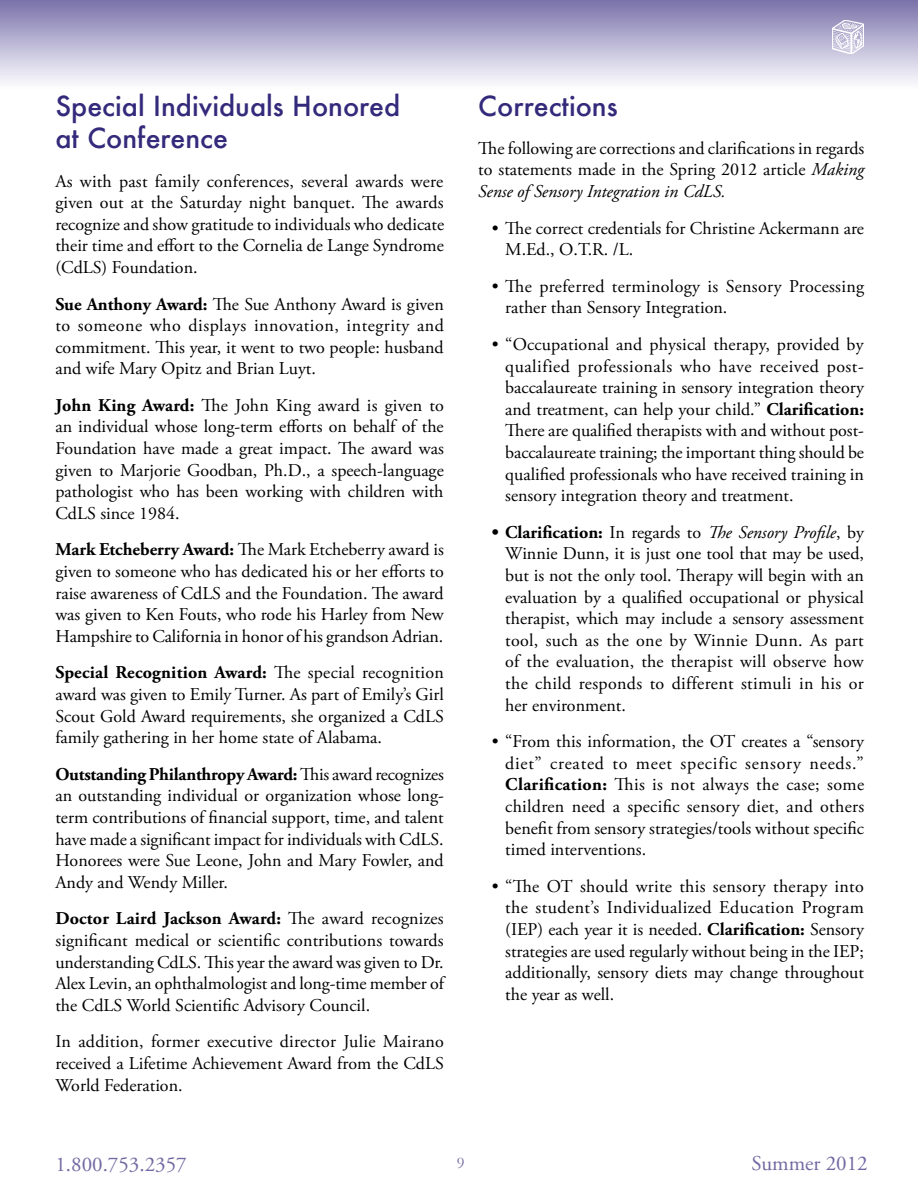
<style>
.page{position:relative;width:918px;height:1188px;background:#fff}
.page>*{position:absolute;margin:0;border:0;box-sizing:border-box;transform-origin:0 0}
.t1{font:500 27px/32.4px "Futura";color:#342a7b}
.t2{font:21px "Adobe Garamond Pro";color:#7169a2}
.t3{font:18px/21.6px "Adobe Garamond Pro";color:#000;text-align:justify}
.t4{font:18px/21.6px "Adobe Garamond Pro";letter-spacing:.02em;color:#000}
.t5{font:16.5px "Garamond";color:#7169a2}
.s1{font-weight:700}
.s2{font-style:italic}
</style>
<div class="page">
<div style="left:0;top:0;width:918px;height:103px;background:linear-gradient(to bottom,#7d75ac,#fff)"></div>
<img style="left:832px;top:20px;width:32px;height:34px">
<h1 class="t1" style="left:55px;top:89px;width:346px">Special Individuals Honored at Conference</h1>
<p class="t3" style="left:55px;top:171px;width:390px">As with past family conferences, several awards were given out at the Saturday night banquet. The awards recognize and show gratitude to individuals who dedicate their time and effort to the Cornelia de Lange Syndrome (CdLS) Foundation.</p>
<p class="t3" style="left:55px;top:294px;width:390px"><span class="s1">Sue Anthony Award:</span> The Sue Anthony Award is given to someone who displays innovation, integrity and commitment. This year, it went to two people: husband and wife Mary Opitz and Brian Luyt.</p>
<p class="t3" style="left:55px;top:395px;width:390px"><span class="s1">John King Award:</span> The John King award is given to an individual whose long-term efforts on behalf of the Foundation have made a great impact. The award was given to Marjorie Goodban, Ph.D., a speech-language pathologist who has been working with children with CdLS since 1984.</p>
<p class="t3" style="left:55px;top:540px;width:390px"><span class="s1">Mark Etcheberry Award:</span> The Mark Etcheberry award is given to someone who has dedicated his or her efforts to raise awareness of CdLS and the Foundation. The award was given to Ken Fouts, who rode his Harley from New Hampshire to California in honor of his grandson Adrian.</p>
<p class="t3" style="left:55px;top:663px;width:390px"><span class="s1">Special Recognition Award:</span> The special recognition award was given to Emily Turner. As part of Emily’s Girl Scout Gold Award requirements, she organized a CdLS family gathering in her home state of Alabama.</p>
<p class="t3" style="left:55px;top:764px;width:390px"><span class="s1">Outstanding Philanthropy Award:</span> This award recognizes an outstanding individual or organization whose long&shy;term contributions of financial support, time, and talent have made a significant impact for individuals with CdLS.<br>Honorees were Sue Leone, John and Mary Fowler, and Andy and Wendy Miller.</p>
<p class="t3" style="left:55px;top:909px;width:390px"><span class="s1">Doctor Laird Jackson Award:</span> The award recognizes significant medical or scientific contributions towards understanding CdLS. This year the award was given to Dr.<br>Alex Levin, an ophthalmologist and long-time member of the CdLS World Scientific Advisory Council.</p>
<p class="t3" style="left:55px;top:1032px;width:390px">In addition, former executive director Julie Mairano received a Lifetime Achievement Award from the CdLS World Federation.</p>
<h1 class="t1" style="left:478px;top:89px;width:141px">Corrections</h1>
<p class="t3" style="left:478px;top:138px;width:388px">The following are corrections and clarifications in regards to statements made in the Spring 2012 article <span class="s2">Making Sense of Sensory Integration in CdLS.</span></p>
<p class="t3" style="left:505px;top:218px;width:360px;text-indent:-14px">• The correct credentials for Christine Ackermann are<br>M.Ed., O.T.R. /L.</p>
<p class="t4" style="left:505px;top:276px;width:360px;text-indent:-14px">• The preferred terminology is Sensory Processing rather than Sensory Integration.</p>
<p class="t3" style="left:505px;top:334px;width:360px;text-indent:-14px">• “Occupational and physical therapy, provided by qualified professionals who have received post&shy;baccalaureate training in sensory integration theory and treatment, can help your child.” <span class="s1">Clarification:<br></span>There are qualified therapists with and without post&shy;baccalaureate training; the important thing should be qualified professionals who have received training in sensory integration theory and treatment.</p>
<p class="t3" style="left:505px;top:522px;width:360px;text-indent:-14px"><span class="s1">• Clarification:</span> In regards to <span class="s2">The Sensory Profile</span>, by Winnie Dunn, it is just one tool that may be used, but is not the only tool. Therapy will begin with an evaluation by a qualified occupational or physical therapist, which may include a sensory assessment tool, such as the one by Winnie Dunn. As part of the evaluation, the therapist will observe how the child responds to different stimuli in his or her environment.</p>
<p class="t3" style="left:505px;top:731px;width:360px;text-indent:-14px">• “From this information, the OT creates a “sensory diet” created to meet specific sensory needs.” <span class="s1">Clarification:</span> This is not always the case; some children need a specific sensory diet, and others benefit from sensory strategies/tools without specific timed interventions.</p>
<p class="t3" style="left:505px;top:876px;width:360px;text-indent:-14px">• “The OT should write this sensory therapy into the student’s Individualized Education Program (IEP) each year it is needed. <span class="s1">Clarification:</span> Sensory strategies are used regularly without being in the IEP; additionally, sensory diets may change throughout the year as well.</p>
<p class="t2" style="left:55px;top:1151px;width:133px">1.800.753.2357</p>
<p class="t5" style="left:457px;top:1153px;width:9px">9</p>
<p class="t2" style="left:752px;top:1151px;width:118px">Summer 2012</p>
</div>
